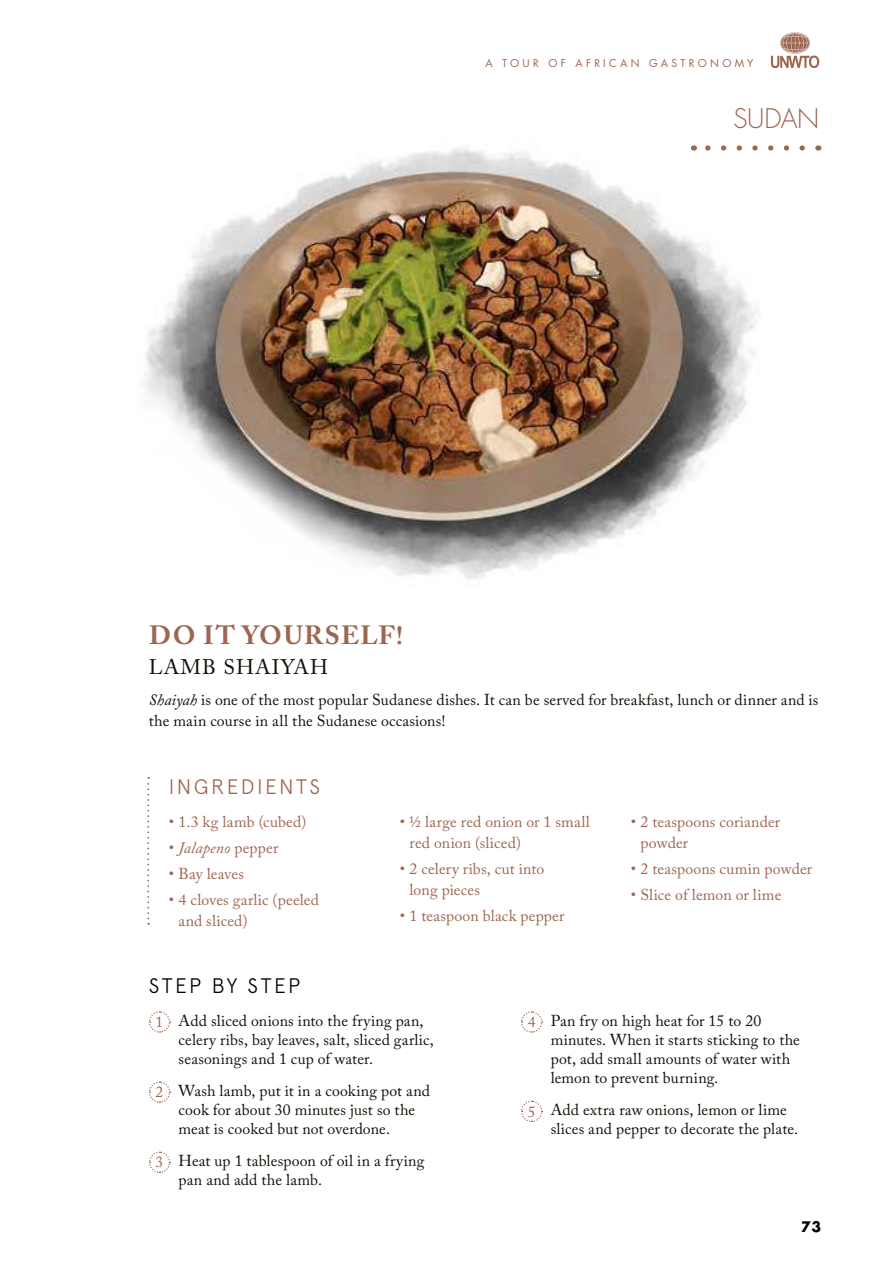
<style>
.page{position:relative;width:893px;height:1275px;background:#fff}
.page>*{position:absolute;margin:0;border:0;box-sizing:border-box;transform-origin:0 0}
.t1{font:700 26.25px "Adobe Caslon Pro";letter-spacing:.055em;color:#9d6651}
.t2{font:300 26.25px "Futura Std";letter-spacing:-.015em;color:#9d6651}
.t3{font:300 21px "Apercu";letter-spacing:.115em;color:#9d6651}
.t4{font:21px "Adobe Caslon Pro";letter-spacing:.055em;color:#141006}
.t5{font:300 21px "Apercu";letter-spacing:.12em;color:#000}
.t6{font:15.75px/19.2px "Adobe Caslon Pro";letter-spacing:.01em;color:#141006}
.t7{font:15.75px/21px "Adobe Caslon Pro";letter-spacing:.01em;color:#9d6651}
.t8{font:italic 15.75px "Adobe Caslon Pro";letter-spacing:.005em;color:#9d6651}
.t9{font:700 14.17px "Futura Std";color:#000}
.t10{font:10.5px "Futura Std";letter-spacing:.32em;color:#9d6651}
.s1{font-style:italic}
.s2{font-style:normal}
</style>
<div class="page">
<svg style="left:771px;top:32px;width:48px;height:36px"></svg>
<svg style="left:799px;top:145px;width:3px;height:6px"></svg>
<img style="left:143px;top:145px;width:647px;height:434px">
<svg style="left:149px;top:1011px;width:22px;height:22px"></svg>
<svg style="left:149px;top:1081px;width:22px;height:22px"></svg>
<svg style="left:149px;top:1151px;width:22px;height:22px"></svg>
<svg style="left:521px;top:1011px;width:22px;height:22px"></svg>
<svg style="left:521px;top:1100px;width:22px;height:22px"></svg>
<svg style="left:147px;top:777px;width:2px;height:148px"></svg>
<p class="t10" style="left:485px;top:57px;width:270px">A TOUR OF AFRICAN GASTRONOMY</p>
<h1 class="t2" style="left:733px;top:102px;width:87px">SUDAN</h1>
<h1 class="t1" style="left:149px;top:620px;width:256px">DO IT YOURSELF!</h1>
<h2 class="t4" style="left:149px;top:655px;width:181px">LAMB SHAIYAH</h2>
<p class="t6" style="left:149px;top:689px;width:671px;line-height:21px"><span class="s1">Shaiyah</span> is one of the most popular Sudanese dishes. It can be served for breakfast, lunch or dinner and is the main course in all the Sudanese occasions!</p>
<h2 class="t3" style="left:169px;top:774px;width:153px">INGREDIENTS</h2>
<p class="t7" style="left:169px;top:811px;width:139px">• 1.3 kg lamb (cubed)</p>
<p class="t8" style="left:169px;top:838px;width:111px"><span class="s2">•</span> Jalapeno <span class="s2">pepper</span></p>
<p class="t7" style="left:169px;top:863px;width:77px">• Bay leaves</p>
<p class="t7" style="left:179px;top:889px;width:142px;text-indent:-10px">• 4 cloves garlic (peeled and sliced)</p>
<p class="t7" style="left:410px;top:811px;width:182px;text-indent:-10px">• ½ large red onion or 1 small red onion (sliced)</p>
<p class="t7" style="left:410px;top:858px;width:136px;text-indent:-10px">• 2 celery ribs, cut into long pieces</p>
<p class="t7" style="left:400px;top:905px;width:166px">• 1 teaspoon black pepper</p>
<p class="t7" style="left:641px;top:811px;width:141px;text-indent:-10px">• 2 teaspoons coriander powder</p>
<p class="t7" style="left:631px;top:858px;width:183px">• 2 teaspoons cumin powder</p>
<p class="t7" style="left:631px;top:884px;width:152px">• Slice of lemon or lime</p>
<h2 class="t5" style="left:149px;top:973px;width:153px">STEP BY STEP</h2>
<p class="t6" style="left:179px;top:1011px;width:257px;text-indent:-23px"><sub>1</sub> Add sliced onions into the frying pan, celery ribs, bay leaves, salt, sliced garlic, seasonings and 1 cup of water.</p>
<p class="t6" style="left:179px;top:1081px;width:253px;text-indent:-23px"><sub>2</sub> Wash lamb, put it in a cooking pot and cook for about 30 minutes just so the meat is cooked but not overdone.</p>
<p class="t6" style="left:179px;top:1151px;width:247px;text-indent:-23px"><sub>3</sub> Heat up 1 tablespoon of oil in a frying pan and add the lamb.</p>
<p class="t6" style="left:551px;top:1011px;width:251px;text-indent:-23px"><sub>4</sub> Pan fry on high heat for 15 to 20 minutes. When it starts sticking to the pot, add small amounts of water with lemon to prevent burning.</p>
<p class="t6" style="left:551px;top:1100px;width:249px;text-indent:-23px"><sub>5</sub> Add extra raw onions, lemon or lime slices and pepper to decorate the plate.</p>
<p class="t9" style="left:801px;top:1217px;width:21px">73</p>
</div>
